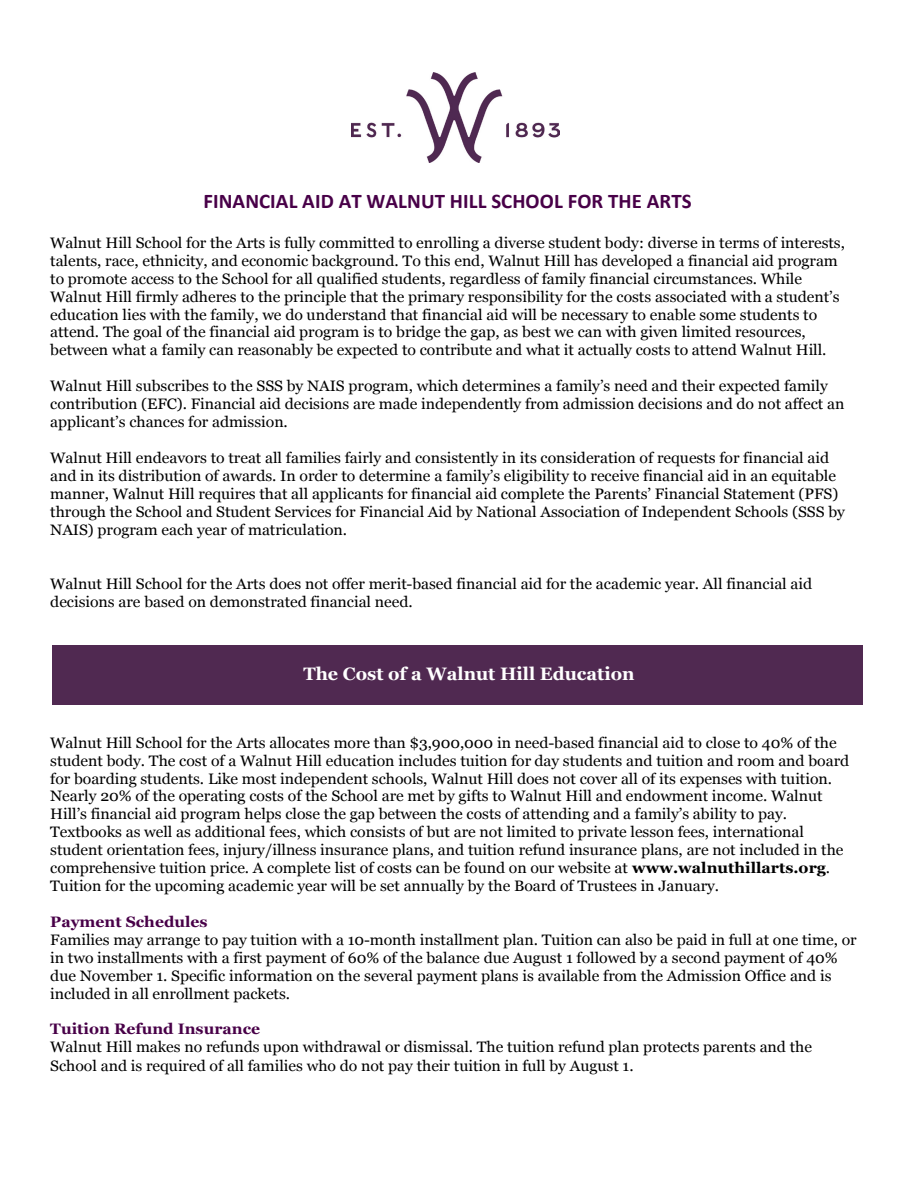
<style>
.page{position:relative;width:918px;height:1188px;background:#fff}
.page>*{position:absolute;margin:0;border:0;box-sizing:border-box;transform-origin:0 0}
.t1{font:700 20.85px "Calibri";letter-spacing:.005em;color:#480048}
.t2{font:700 18px "Georgia";color:#fff}
.t3{font:15.15px/17.9px "Georgia";letter-spacing:-.005em;color:#000;scale:1.05 1}
.s1{font-weight:700}
.s2{font-weight:700;color:#480048}
</style>
<div class="page">
<img style="left:351px;top:72px;width:208px;height:91px">
<div style="left:52px;top:645px;width:810px;height:60px;background:#502951"></div>
<p class="t1" style="left:203px;top:187px;width:490px">FINANCIAL AID AT WALNUT HILL SCHOOL FOR THE ARTS</p>
<p class="t3" style="left:50px;top:234px;width:759px">Walnut Hill School for the Arts is fully committed to enrolling a diverse student body: diverse in terms of interests, talents, race, ethnicity, and economic background. To this end, Walnut Hill has developed a financial aid program to promote access to the School for all qualified students, regardless of family financial circumstances. While Walnut Hill firmly adheres to the principle that the primary responsibility for the costs associated with a student’s education lies with the family, we do understand that financial aid will be necessary to enable some students to attend. The goal of the financial aid program is to bridge the gap, as best we can with given limited resources, between what a family can reasonably be expected to contribute and what it actually costs to attend Walnut Hill.</p>
<p class="t3" style="left:50px;top:376px;width:758px">Walnut Hill subscribes to the SSS by NAIS program, which determines a family’s need and their expected family contribution (EFC). Financial aid decisions are made independently from admission decisions and do not affect an applicant’s chances for admission.</p>
<p class="t3" style="left:50px;top:448px;width:758px">Walnut Hill endeavors to treat all families fairly and consistently in its consideration of requests for financial aid and in its distribution of awards. In order to determine a family’s eligibility to receive financial aid in an equitable manner, Walnut Hill requires that all applicants for financial aid complete the Parents’ Financial Statement (PFS) through the School and Student Services for Financial Aid by National Association of Independent Schools (SSS by NAIS) program each year of matriculation.</p>
<p class="t3" style="left:50px;top:574px;width:727px">Walnut Hill School for the Arts does not offer merit-based financial aid for the academic year. All financial aid decisions are based on demonstrated financial need.</p>
<p class="t2" style="left:303px;top:661px;width:333px">The Cost of a Walnut Hill Education</p>
<p class="t3" style="left:50px;top:733px;width:762px">Walnut Hill School for the Arts allocates more than $3,900,000 in need-based financial aid to close to 40% of the student body. The cost of a Walnut Hill education includes tuition for day students and tuition and room and board for boarding students. Like most independent schools, Walnut Hill does not cover all of its expenses with tuition.<br>Nearly 20% of the operating costs of the School are met by gifts to Walnut Hill and endowment income. Walnut Hill’s financial aid program helps close the gap between the costs of attending and a family’s ability to pay.<br>Textbooks as well as additional fees, which consists of but are not limited to private lesson fees, international student orientation fees, injury/illness insurance plans, and tuition refund insurance plans, are not included in the comprehensive tuition price. A complete list of costs can be found on our website at <span class="s1">www.walnuthillarts.org</span>.<br>Tuition for the upcoming academic year will be set annually by the Board of Trustees in January.</p>
<p class="t3" style="left:50px;top:912px;width:770px"><span class="s2">Payment Schedules<br></span>Families may arrange to pay tuition with a 10-month installment plan. Tuition can also be paid in full at one time, or in two installments with a first payment of 60% of the balance due August 1 followed by a second payment of 40% due November 1. Specific information on the several payment plans is available from the Admission Office and is included in all enrollment packets.</p>
<p class="t3" style="left:50px;top:1019px;width:727px"><span class="s2">Tuition Refund Insurance<br></span>Walnut Hill makes no refunds upon withdrawal or dismissal. The tuition refund plan protects parents and the<br>School and is required of all families who do not pay their tuition in full by August 1.</p>
</div>
